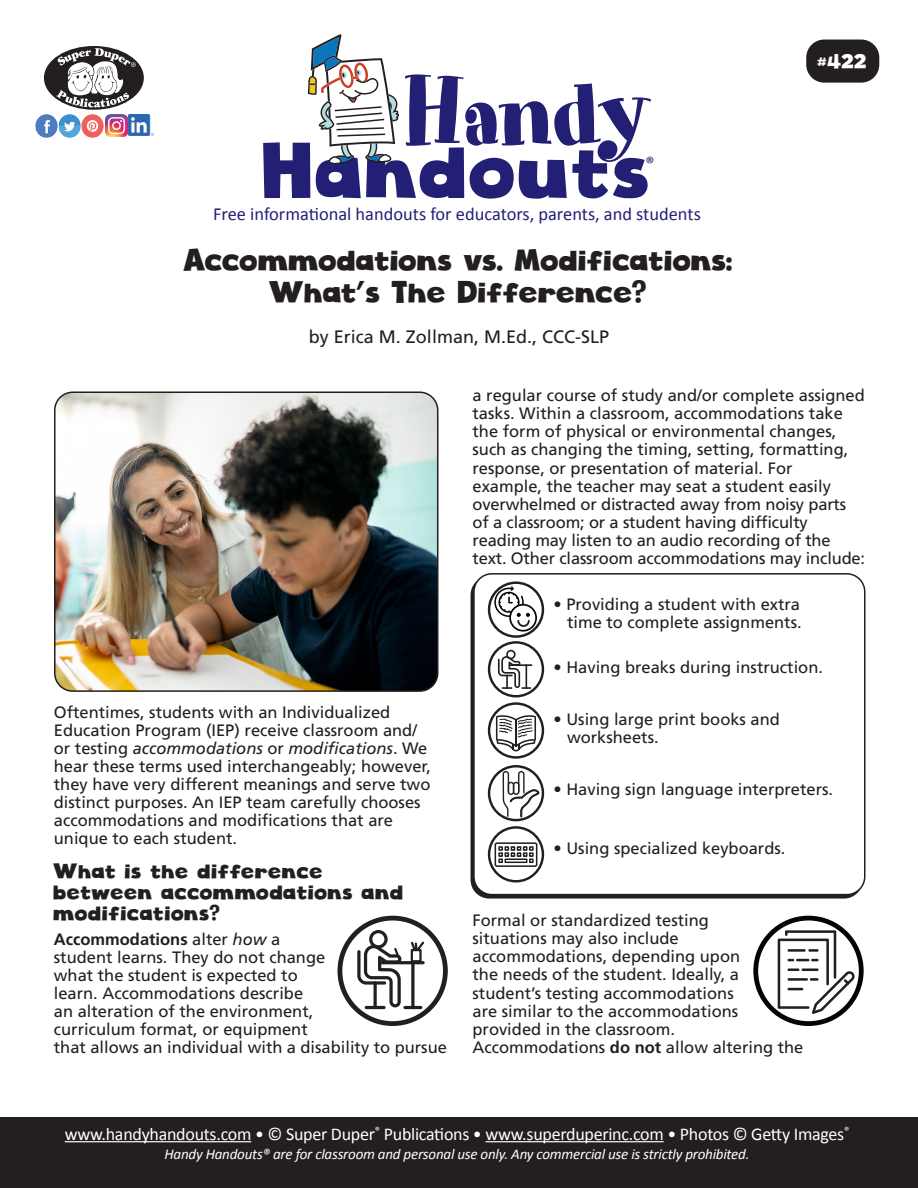
<style>
.page{position:relative;width:918px;height:1188px;background:#fff}
.page>*{position:absolute;margin:0;border:0;box-sizing:border-box;transform-origin:0 0}
.t1{font:93.75px "Art Department JNL";letter-spacing:-.03em;color:#231f75}
.t2{font:76.8px "Cloudy Witha Chanceof Love";color:#231f75}
.HH_Title{font:30px/31.5px "Cloudy Witha Chanceof Love";letter-spacing:-.02em;color:#231f20;text-align:center}
.HH_Text{font:21px/21px "Cloudy Witha Chanceof Love";color:#231f20}
.t3{font:19.5px "Cloudy Witha Chanceof Love";color:#fff}
.t4{font:18.45px "Calibri";color:#231f75}
.t5{font:18px "Calibri";letter-spacing:-.015em;color:#fff}
.HH_Author{font:18px "Frutiger LT Std";color:#231f20}
.t6{font:18px "Calibri";color:#231f75}
.HH_Text-2{font:16.5px/18.1px "Frutiger LT Std";color:#231f20}
.t7{font:italic 15px "Calibri";letter-spacing:-.015em;color:#fff}
.s1{font-style:italic}
.s2{font-weight:700}
</style>
<div class="page">
<div style="left:473px;top:573px;width:393px;height:322px;border:2px solid #231f20;border-radius:18px"></div>
<div style="left:806px;top:40px;width:73px;height:43px;background:#231f20;border-radius:18px"></div>
<div style="left:44px;top:46px;width:100px;height:64px;background:#231f20;border-radius:50%"></div>
<svg style="left:56px;top:48px;width:80px;height:60px"></svg>
<img style="left:36px;top:115px;width:68px;height:22px">
<img style="left:106px;top:115px;width:21px;height:21px">
<img style="left:129px;top:115px;width:24px;height:21px">
<svg style="left:308px;top:34px;width:91px;height:129px"></svg>
<div style="left:0;top:1118px;width:918px;height:70px;background:#231f20"></div>
<hr style="left:65px;top:1141px;width:186px;height:1px;background:#fff">
<hr style="left:486px;top:1141px;width:178px;height:1px;background:#fff">
<img style="left:55px;top:392px;width:383px;height:299px">
<div style="left:54px;top:392px;width:384px;height:300px;border:2px solid #231f20;border-radius:18px"></div>
<hr style="left:365px;top:1006px;width:21px;height:3px;background:#231f20;border-radius:2px">
<hr style="left:403px;top:1006px;width:19px;height:3px;background:#231f20;border-radius:2px">
<div style="left:338px;top:916px;width:110px;height:110px;border:5px solid #231f20;border-radius:50%"></div>
<svg style="left:357px;top:930px;width:69px;height:77px"></svg>
<svg style="left:778px;top:930px;width:77px;height:84px"></svg>
<div style="left:753px;top:916px;width:111px;height:110px;border:5px solid #040503;border-radius:50%"></div>
<svg style="left:494px;top:842px;width:44px;height:26px"></svg>
<div style="left:488px;top:826px;width:56px;height:57px;border:2px solid #231f20;border-radius:50%"></div>
<svg style="left:503px;top:771px;width:36px;height:46px"></svg>
<div style="left:488px;top:765px;width:56px;height:56px;border:2px solid #231f20;border-radius:50%"></div>
<div style="left:488px;top:702px;width:56px;height:57px;border:2px solid #231f20;border-radius:50%"></div>
<svg style="left:496px;top:715px;width:40px;height:36px"></svg>
<div style="left:488px;top:581px;width:56px;height:57px;border:2px solid #231f20;border-radius:50%"></div>
<svg style="left:494px;top:586px;width:43px;height:46px"></svg>
<hr style="left:509px;top:664px;width:23px;height:2px;background:#231f20">
<svg style="left:498px;top:650px;width:33px;height:39px"></svg>
<div style="left:488px;top:641px;width:56px;height:56px;border:2px solid #231f20;border-radius:50%"></div>
<p class="t1" style="left:402px;top:57px;width:252px">Handy</p>
<p class="t2" style="left:264px;top:123px;width:391px">Handouts</p>
<p class="t6" style="left:646px;top:150px;width:11px">®</p>
<p class="t4" style="left:213px;top:201px;width:489px">Free informational handouts for educators, parents, and students</p>
<p class="HH_Title" style="left:184px;top:245px;width:551px">Accommodations vs. Modifications:<br>What’s The Difference?</p>
<p class="HH_Author" style="left:309px;top:326px;width:302px">by Erica M. Zollman, M.Ed., CCC-SLP</p>
<p class="t3" style="left:818px;top:49px;width:51px">#422</p>
<p class="HH_Text-2" style="left:54px;top:703px;width:379px">Oftentimes, students with an Individualized Education Program (IEP) receive classroom and/ or testing <span class="s1">accommodations</span> or <span class="s1">modifications</span>. We hear these terms used interchangeably; however, they have very different meanings and serve two distinct purposes. An IEP team carefully chooses accommodations and modifications that are unique to each student.</p>
<p class="HH_Text" style="left:54px;top:861px;width:352px">What is the difference between accommodations and modifications?</p>
<p class="HH_Text-2" style="left:54px;top:930px;width:395px"><span class="s2">Accommodations</span> alter <span class="s1">how</span> a<br>student learns. They do not change<br>what the student is expected to<br>learn. Accommodations describe<br>an alteration of the environment,<br>curriculum format, or equipment<br>that allows an individual with a disability to pursue</p>
<p class="HH_Text-2" style="left:472px;top:386px;width:394px">a regular course of study and/or complete assigned tasks. Within a classroom, accommodations take the form of physical or environmental changes, such as changing the timing, setting, formatting, response, or presentation of material. For example, the teacher may seat a student easily overwhelmed or distracted away from noisy parts of a classroom; or a student having difficulty reading may listen to an audio recording of the text. Other classroom accommodations may include:</p>
<p class="HH_Text-2" style="left:554px;top:595px;width:250px;text-align:right">• Providing a student with extra time to complete assignments.</p>
<p class="HH_Text-2" style="left:554px;top:658px;width:271px">• Having breaks during instruction.</p>
<p class="HH_Text-2" style="left:567px;top:710px;width:214px;text-indent:-14px">• Using large print books and worksheets.</p>
<p class="HH_Text-2" style="left:554px;top:780px;width:281px">• Having sign language interpreters.</p>
<p class="HH_Text-2" style="left:554px;top:839px;width:233px">• Using specialized keyboards.</p>
<p class="HH_Text-2" style="left:472px;top:911px;width:332px">Formal or standardized testing<br>situations may also include accommodations, depending upon<br>the needs of the student. Ideally, a student’s testing accommodations<br>are similar to the accommodations provided in the classroom.<br>Accommodations <span class="s2">do not</span> allow altering the</p>
<p class="t5" style="left:65px;top:1121px;width:786px">www.handyhandouts.com • © Super Duper<sup>®</sup> Publications • www.superduperinc.com • Photos © Getty Images<sup>®</sup></p>
<p class="t7" style="left:164px;top:1144px;width:587px">Handy Handouts® are for classroom and personal use only. Any commercial use is strictly prohibited.</p>
</div>
